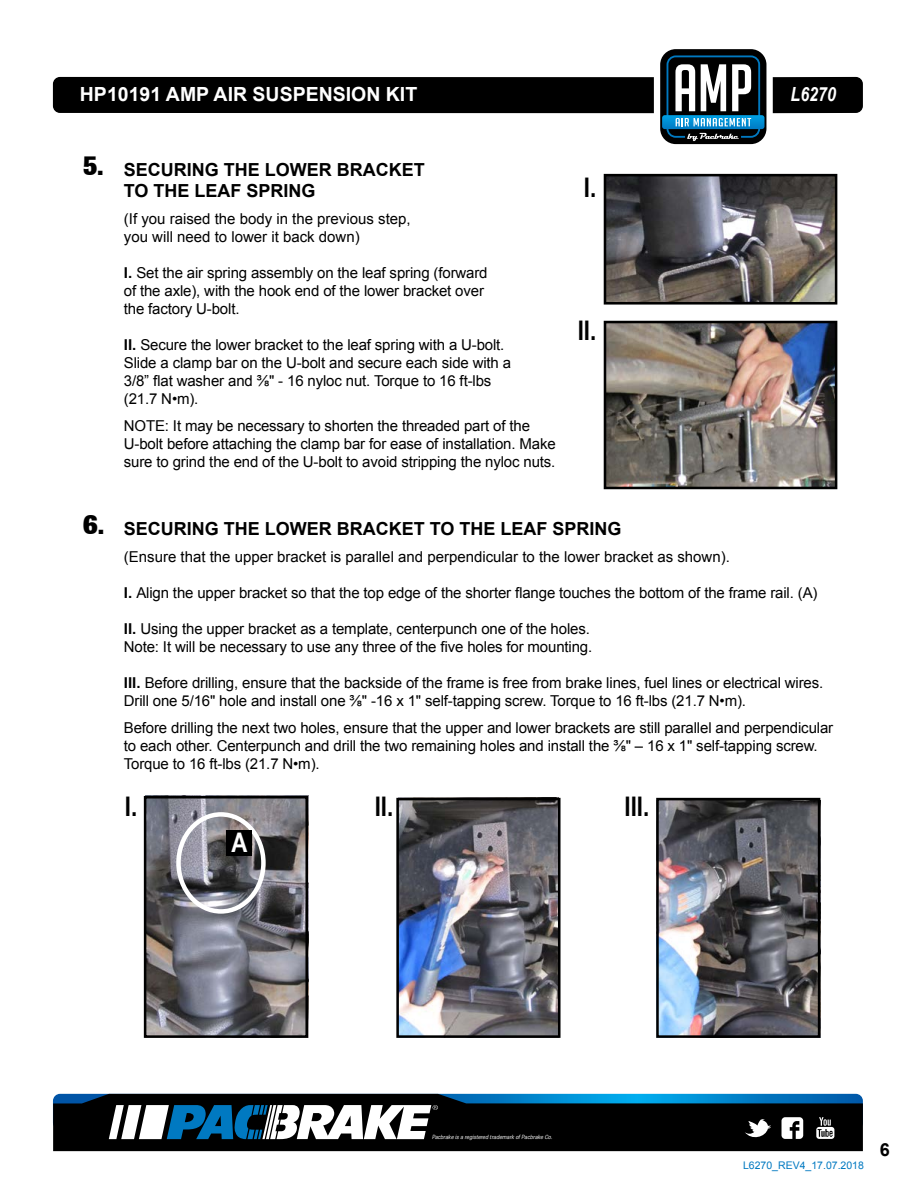
<style>
.page{position:relative;width:918px;height:1188px;background:#fff}
.page>*{position:absolute;margin:0;border:0;box-sizing:border-box;transform-origin:0 0}
.t1{font:700 27px "Arial Narrow";color:#000}
.t2{font:800 27px "Brown";color:#000}
.t3{font:700 27px "Arial Narrow";color:#fff}
.t4{font:700 19.5px "Arial";color:#fff}
.t5{font:italic 700 19.5px "Arial Narrow";color:#fff}
.t6{font:700 18px/21.6px "Arial";color:#000}
.t7{font:15px/18px "Arial";letter-spacing:-.01em;color:#000}
.t8{font:10.5px "Arial";color:#0079c1}
.t9{font:italic 300 6px "Brown";letter-spacing:-.025em;color:#fff}
.s1{font-weight:700}
.s2{color:#000}
</style>
<div class="page">
<div style="left:660px;top:49px;width:106px;height:95px;background:#000;border-radius:16px"></div>
<div style="left:53px;top:77px;width:601px;height:36px;background:#000"></div>
<div style="left:773px;top:77px;width:90px;height:36px;background:#000"></div>
<svg style="left:662px;top:55px;width:103px;height:86px"></svg>
<div style="left:53px;top:1141px;width:810px;height:10px;background:#000"></div>
<svg style="left:53px;top:1094px;width:810px;height:47px"></svg>
<img style="left:660px;top:802px;width:156px;height:232px">
<img style="left:400px;top:802px;width:157px;height:232px">
<img style="left:148px;top:800px;width:156px;height:234px">
<div style="left:144px;top:796px;width:164px;height:242px;border:3px solid #000"></div>
<div style="left:396px;top:798px;width:165px;height:240px;border:3px solid #000"></div>
<div style="left:656px;top:798px;width:164px;height:240px;border:3px solid #000"></div>
<img style="left:608px;top:178px;width:225px;height:123px">
<div style="left:604px;top:174px;width:233px;height:131px;border:3px solid #000"></div>
<img style="left:608px;top:325px;width:225px;height:160px">
<div style="left:604px;top:321px;width:233px;height:168px;border:3px solid #000"></div>
<div style="left:176px;top:812px;width:90px;height:102px;border:4px solid #fff;border-radius:50%"></div>
<div style="left:227px;top:831px;width:25px;height:25px;background:#000"></div>
<h2 class="t4" style="left:80px;top:81px;width:339px">HP10191 AMP AIR SUSPENSION KIT</h2>
<h2 class="t5" style="left:791px;top:79px;width:47px">L6270</h2>
<h1 class="t2" style="left:83px;top:150px;width:22px">5.</h1>
<h1 class="t2" style="left:83px;top:509px;width:23px">6.</h1>
<p class="t6" style="left:124px;top:159px;width:302px">SECURING THE LOWER BRACKET<br>TO THE LEAF SPRING</p>
<p class="t7" style="left:124px;top:210px;width:288px">(If you raised the body in the previous step, you will need to lower it back down)</p>
<p class="t7" style="left:124px;top:264px;width:365px"><span class="s1">I.</span> Set the air spring assembly on the leaf spring (forward of the axle), with the hook end of the lower bracket over the factory U-bolt.</p>
<p class="t7" style="left:124px;top:336px;width:389px"><span class="s1">II.</span> Secure the lower bracket to the leaf spring with a U-bolt.<br>Slide a clamp bar on the U-bolt and secure each side with a 3/8” flat washer and ⅜" - 16 nyloc nut. Torque to 16 ft-lbs (21.7 N•m).</p>
<p class="t7" style="left:124px;top:417px;width:433px">NOTE: It may be necessary to shorten the threaded part of the<br>U-bolt before attaching the clamp bar for ease of installation. Make sure to grind the end of the U-bolt to avoid stripping the nyloc nuts.</p>
<h1 class="t1" style="left:584px;top:167px;width:14px">I.</h1>
<h1 class="t1" style="left:578px;top:310px;width:20px">II.</h1>
<p class="t6" style="left:124px;top:518px;width:499px">SECURING THE LOWER BRACKET TO THE LEAF SPRING</p>
<p class="t7" style="left:124px;top:548px;width:608px">(Ensure that the upper bracket is parallel and perpendicular to the lower bracket as shown).</p>
<p class="t7" style="left:124px;top:584px;width:695px"><span class="s1">I.</span> Align the upper bracket so that the top edge of the shorter flange touches the bottom of the frame rail. (A)</p>
<p class="t7" style="left:124px;top:620px;width:470px"><span class="s1">II.</span> Using the upper bracket as a template, centerpunch one of the holes.<br>Note: It will be necessary to use any three of the five holes for mounting.</p>
<p class="t7" style="left:124px;top:674px;width:701px"><span class="s1">III.</span> Before drilling, ensure that the backside of the frame is free from brake lines, fuel lines or electrical wires.<br>Drill one 5/16" hole and install one ⅜" -16 x 1" self-tapping screw. Torque to 16 ft-lbs (21.7 N•m).</p>
<p class="t7" style="left:124px;top:719px;width:711px">Before drilling the next two holes, ensure that the upper and lower brackets are still parallel and perpendicular to each other. Centerpunch and drill the two remaining holes and install the ⅜" – 16 x 1" self-tapping screw.<br>Torque to 16 ft-lbs (21.7 N•m).</p>
<h1 class="t1" style="left:125px;top:786px;width:14px">I.</h1>
<h1 class="t1" style="left:375px;top:786px;width:20px">II.</h1>
<h1 class="t1" style="left:625px;top:786px;width:26px">III.</h1>
<h1 class="t3" style="left:232px;top:822px;width:24px">A<span class="s2">.</span></h1>
<p class="t9" style="left:432px;top:1134px;width:122px">Pacbrake is a registered trademark of Pacbrake Co.</p>
<p class="t8" style="left:743px;top:1158px;width:122px">L6270_REV4_17.07.2018</p>
<p class="t6" style="left:880px;top:1140px;width:12px">6</p>
</div>
